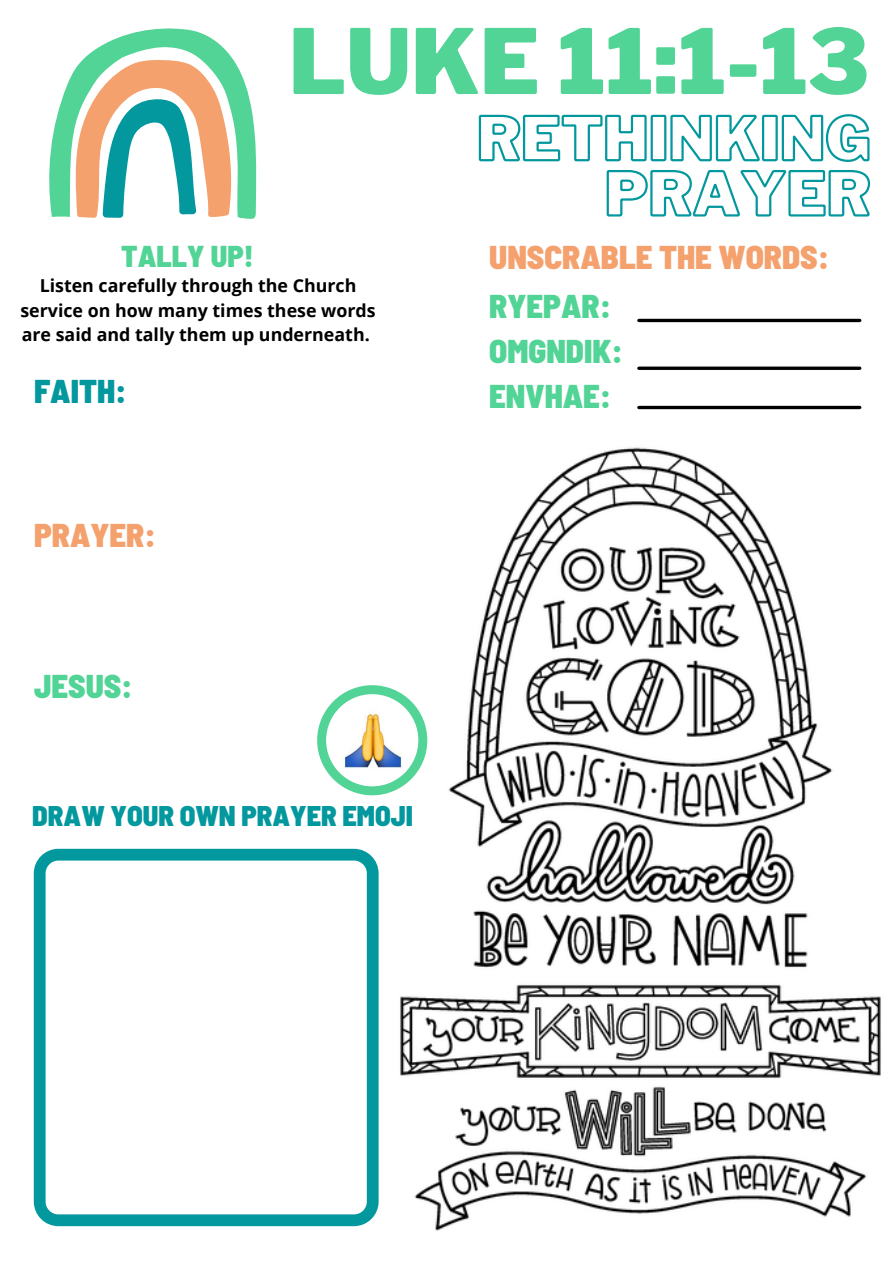
<style>
.page{position:relative;width:894px;height:1264px;background:#fff}
.page>*{position:absolute;margin:0;border:0;box-sizing:border-box;transform-origin:0 0}
.t1{font:900 89.1px "Libre Franklin";color:#52d496}
.t2{font:900 semi-condensed 32.85px "Barlow";color:#52d496}
.t3{font:900 semi-condensed 32.85px "Barlow";color:#f4a16e}
.t4{font:900 semi-condensed 32.85px "Barlow";color:#03989e}
.t5{font:900 semi-condensed 30.15px "Barlow";color:#52d496}
.t6{font:900 semi-condensed 28.35px "Barlow";color:#03989e}
.t7{font:700 17.85px/24.8px "Open Sans";color:#000;text-align:center}
</style>
<div class="page">
<svg style="left:49px;top:28px;width:207px;height:191px"></svg>
<svg style="left:33px;top:870px;width:1px;height:115px"></svg>
<img style="left:373px;top:447px;width:508px;height:784px">
<svg style="left:34px;top:848px;width:344px;height:378px"></svg>
<svg style="left:317px;top:685px;width:110px;height:110px"></svg>
<svg style="left:478px;top:114px;width:393px;height:103px"></svg>
<hr style="left:638px;top:319px;width:221px;height:3px;background:#000">
<svg style="left:638px;top:366px;width:221px;height:4px"></svg>
<hr style="left:638px;top:406px;width:221px;height:3px;background:#000">
<p class="t1" style="left:289px;top:8px;width:581px">LUKE 11:1-13</p>
<p class="t5" style="left:121px;top:237px;width:134px">TALLY UP!</p>
<p class="t7" style="left:20px;top:272px;width:356px">Listen carefully through the Church service on how many times these words are said and tally them up underneath.</p>
<p class="t4" style="left:34px;top:369px;width:94px">FAITH:</p>
<p class="t3" style="left:34px;top:514px;width:123px">PRAYER:</p>
<p class="t2" style="left:34px;top:665px;width:100px">JESUS:</p>
<p class="t6" style="left:32px;top:797px;width:382px">DRAW YOUR OWN PRAYER EMOJI</p>
<p class="t3" style="left:489px;top:236px;width:341px">UNSCRABLE THE WORDS:</p>
<p class="t2" style="left:489px;top:285px;width:123px">RYEPAR:</p>
<p class="t2" style="left:489px;top:330px;width:135px">OMGNDIK:</p>
<p class="t2" style="left:489px;top:375px;width:124px">ENVHAE:</p>
</div>
